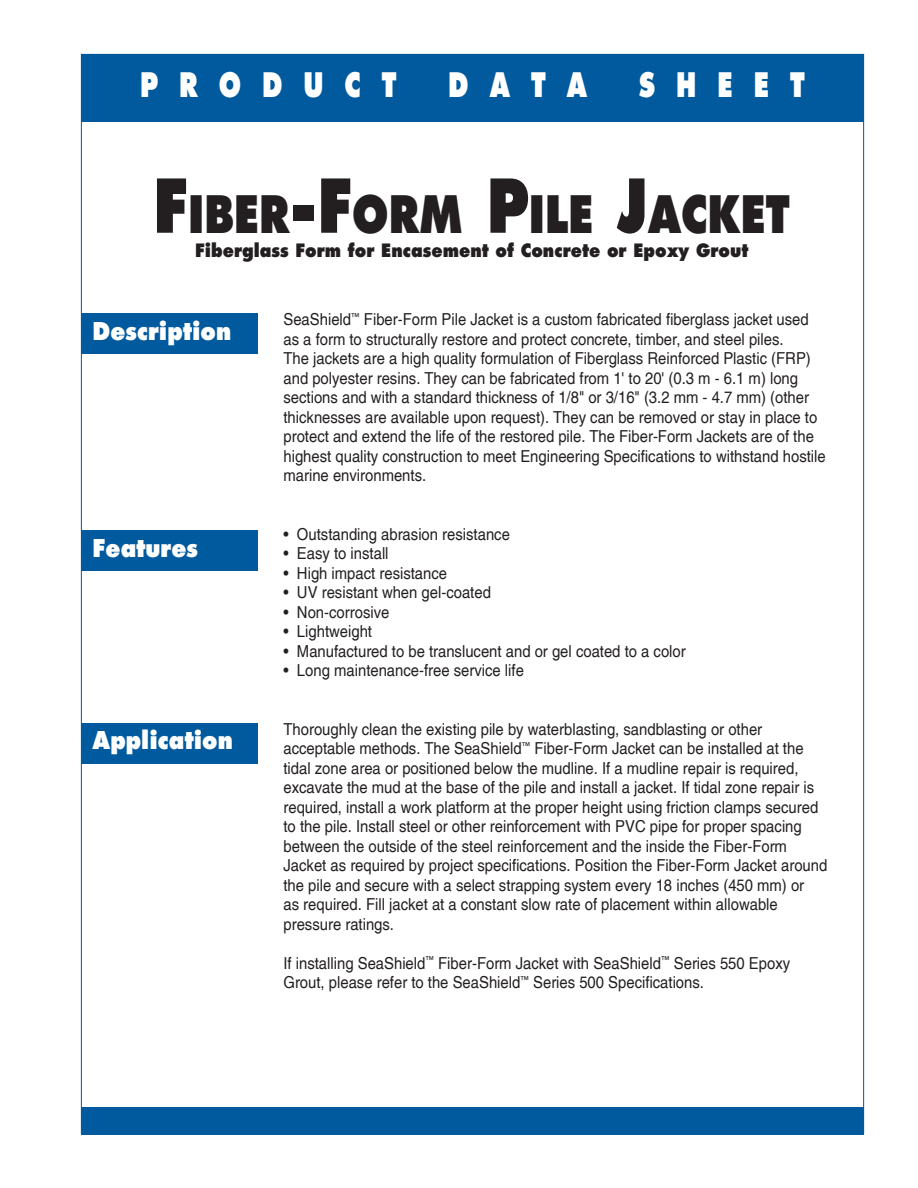
<style>
.page{position:relative;width:918px;height:1188px;background:#fff}
.page>*{position:absolute;margin:0;border:0;box-sizing:border-box;transform-origin:0 0}
.Headline{font:800 50.4px "Futura";color:#231f20;scale:.8 1}
.t1{font:800 33px "Futura";color:#fff;scale:.75 1}
.Subhead_1{font:800 24px "Futura";color:#fff;scale:.9 1}
.Subhead_2{font:800 18px "Futura";color:#231f20;scale:.9 1}
.Body_text{font:16.5px/19.5px "Helvetica";color:#231f20;scale:.9 1}
.s1{font-size:72px}
</style>
<div class="page">
<div style="left:81px;top:54px;width:783px;height:68px;background:#015a9d"></div>
<div style="left:81px;top:1107px;width:783px;height:27px;background:#015a9d"></div>
<div style="left:81px;top:313px;width:176px;height:41px;background:#015a9d"></div>
<div style="left:81px;top:530px;width:176px;height:41px;background:#015a9d"></div>
<div style="left:81px;top:724px;width:176px;height:40px;background:#015a9d"></div>
<h2 class="t1" style="left:140px;top:64px;width:343px">P R O D U C T</h2>
<h2 class="t1" style="left:448px;top:64px;width:187px">D A T A</h2>
<h2 class="t1" style="left:639px;top:64px;width:223px">S H E E T</h2>
<p class="Headline" style="left:153px;top:182px;width:797px"><span class="s1">F</span>IBER<span class="s1">-F</span>ORM <span class="s1">P</span>ILE <span class="s1">J</span>ACKET</p>
<p class="Subhead_2" style="left:195px;top:239px;width:616px">Fiberglass Form for Encasement of Concrete or Epoxy Grout</p>
<p class="Subhead_1" style="left:93px;top:316px;width:156px">Description</p>
<p class="Subhead_1" style="left:93px;top:533px;width:119px">Features</p>
<p class="Subhead_1" style="left:93px;top:725px;width:157px">Application</p>
<p class="Body_text" style="left:284px;top:311px;width:604px">SeaShield<sup>™</sup> Fiber-Form Pile Jacket is a custom fabricated fiberglass jacket used as a form to structurally restore and protect concrete, timber, and steel piles.<br>The jackets are a high quality formulation of Fiberglass Reinforced Plastic (FRP) and polyester resins. They can be fabricated from 1' to 20' (0.3 m - 6.1 m) long sections and with a standard thickness of 1/8" or 3/16" (3.2 mm - 4.7 mm) (other thicknesses are available upon request). They can be removed or stay in place to protect and extend the life of the restored pile. The Fiber-Form Jackets are of the highest quality construction to meet Engineering Specifications to withstand hostile marine environments.</p>
<p class="Body_text" style="left:284px;top:525px;width:253px">• Outstanding abrasion resistance</p>
<p class="Body_text" style="left:284px;top:545px;width:118px">• Easy to install</p>
<p class="Body_text" style="left:284px;top:564px;width:183px">• High impact resistance</p>
<p class="Body_text" style="left:284px;top:584px;width:232px">• UV resistant when gel-coated</p>
<p class="Body_text" style="left:284px;top:603px;width:119px">• Non-corrosive</p>
<p class="Body_text" style="left:284px;top:623px;width:100px">• Lightweight</p>
<p class="Body_text" style="left:284px;top:642px;width:448px">• Manufactured to be translucent and or gel coated to a color</p>
<p class="Body_text" style="left:284px;top:662px;width:269px">• Long maintenance-free service life</p>
<p class="Body_text" style="left:284px;top:720px;width:606px">Thoroughly clean the existing pile by waterblasting, sandblasting or other acceptable methods. The SeaShield<sup>™</sup> Fiber-Form Jacket can be installed at the tidal zone area or positioned below the mudline. If a mudline repair is required, excavate the mud at the base of the pile and install a jacket. If tidal zone repair is required, install a work platform at the proper height using friction clamps secured to the pile. Install steel or other reinforcement with PVC pipe for proper spacing between the outside of the steel reinforcement and the inside the Fiber-Form Jacket as required by project specifications. Position the Fiber-Form Jacket around the pile and secure with a select strapping system every 18 inches (450 mm) or</p>
<p class="Body_text" style="left:284px;top:896px;width:551px">as required. Fill jacket at a constant slow rate of placement within allowable pressure ratings.</p>
<p class="Body_text" style="left:284px;top:954px;width:565px">If installing SeaShield<sup>™</sup> Fiber-Form Jacket with SeaShield<sup>™</sup> Series 550 Epoxy<br>Grout, please refer to the SeaShield<sup>™</sup> Series 500 Specifications.</p>
</div>
